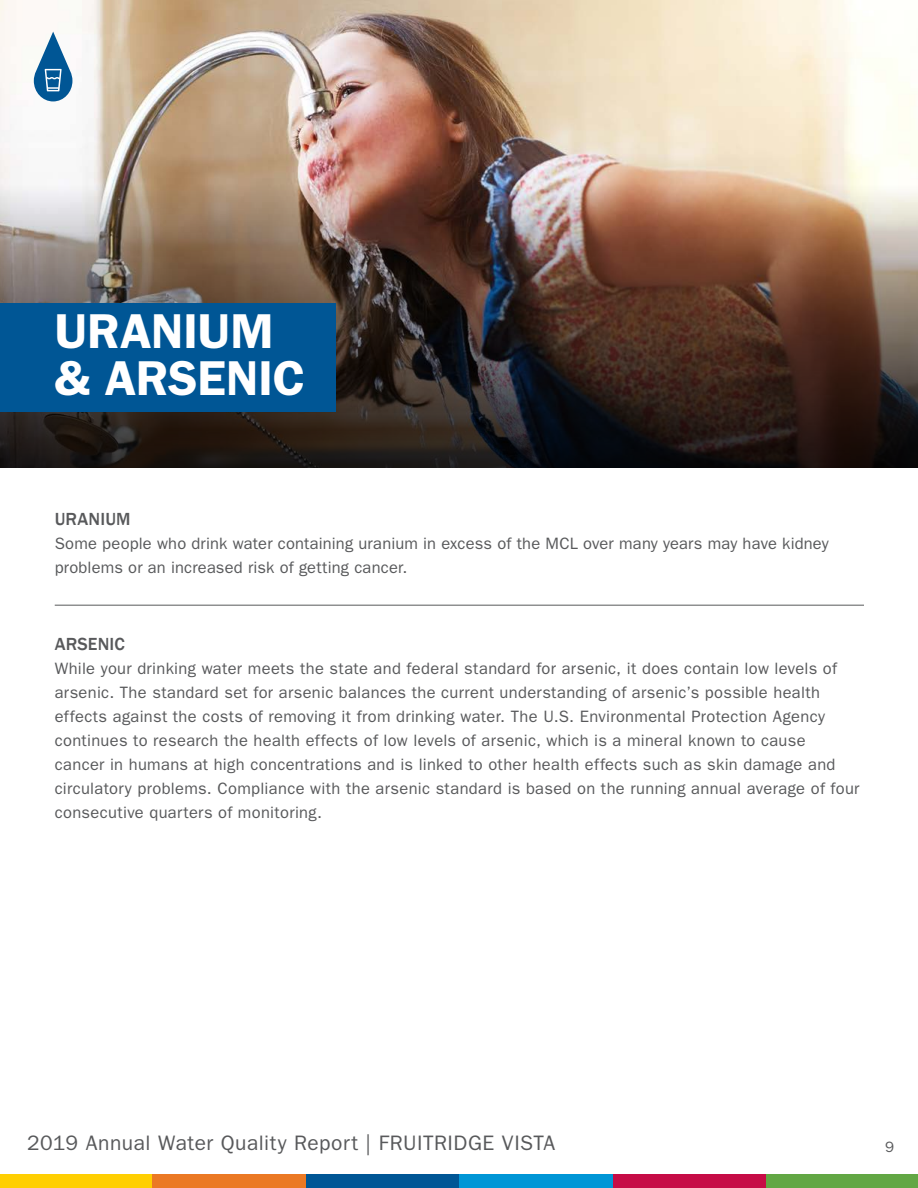
<style>
.page{position:relative;width:918px;height:1188px;background:#fff}
.page>*{position:absolute;margin:0;border:0;box-sizing:border-box;transform-origin:0 0}
.t1{font:600 49.2px/46.5px "ITC Franklin Gothic Std";letter-spacing:-.005em;color:#fff}
.t2{font:21px "ITC Franklin Gothic Std";letter-spacing:.02em;color:#58595b}
.t3{font:500 18px "Franklin Gothic";letter-spacing:.01em;color:#58595b}
.t4{font:16.5px/24px "ITC Franklin Gothic Std";letter-spacing:.02em;color:#58595b}
.t5{font:15px "ITC Franklin Gothic Std";color:#58595b}
</style>
<div class="page">
<div style="left:766px;top:1174px;width:152px;height:14px;background:#62a744"></div>
<div style="left:612px;top:1174px;width:154px;height:14px;background:#c60c46"></div>
<div style="left:459px;top:1174px;width:153px;height:14px;background:#0096d6"></div>
<div style="left:305px;top:1174px;width:154px;height:14px;background:#005695"></div>
<div style="left:152px;top:1174px;width:153px;height:14px;background:#eb7924"></div>
<div style="left:0;top:1174px;width:152px;height:14px;background:#ffcf01"></div>
<img style="left:0;top:0;width:918px;height:185px">
<img style="left:0;top:185px;width:918px;height:283px">
<svg style="left:34px;top:32px;width:38px;height:69px"></svg>
<div style="left:0;top:303px;width:336px;height:109px;background:#005695"></div>
<hr style="left:55px;top:605px;width:809px;height:1px;background:#58595b">
<h1 class="t1" style="left:55px;top:308px;width:252px">URANIUM &amp; ARSENIC</h1>
<p class="t3" style="left:55px;top:508px;width:77px">URANIUM</p>
<p class="t4" style="left:55px;top:531px;width:776px">Some people who drink water containing uranium in excess of the MCL over many years may have kidney problems or an increased risk of getting cancer.</p>
<p class="t3" style="left:55px;top:633px;width:72px">ARSENIC</p>
<p class="t4" style="left:55px;top:657px;width:806px">While your drinking water meets the state and federal standard for arsenic, it does contain low levels of arsenic. The standard set for arsenic balances the current understanding of arsenic’s possible health effects against the costs of removing it from drinking water. The U.S. Environmental Protection Agency continues to research the health effects of low levels of arsenic, which is a mineral known to cause<br>cancer in humans at high concentrations and is linked to other health effects such as skin damage and circulatory problems. Compliance with the arsenic standard is based on the running annual average of four consecutive quarters of monitoring.</p>
<p class="t2" style="left:27px;top:1131px;width:530px">2019 Annual Water Quality Report | FRUITRIDGE VISTA</p>
<p class="t5" style="left:885px;top:1138px;width:10px">9</p>
</div>
